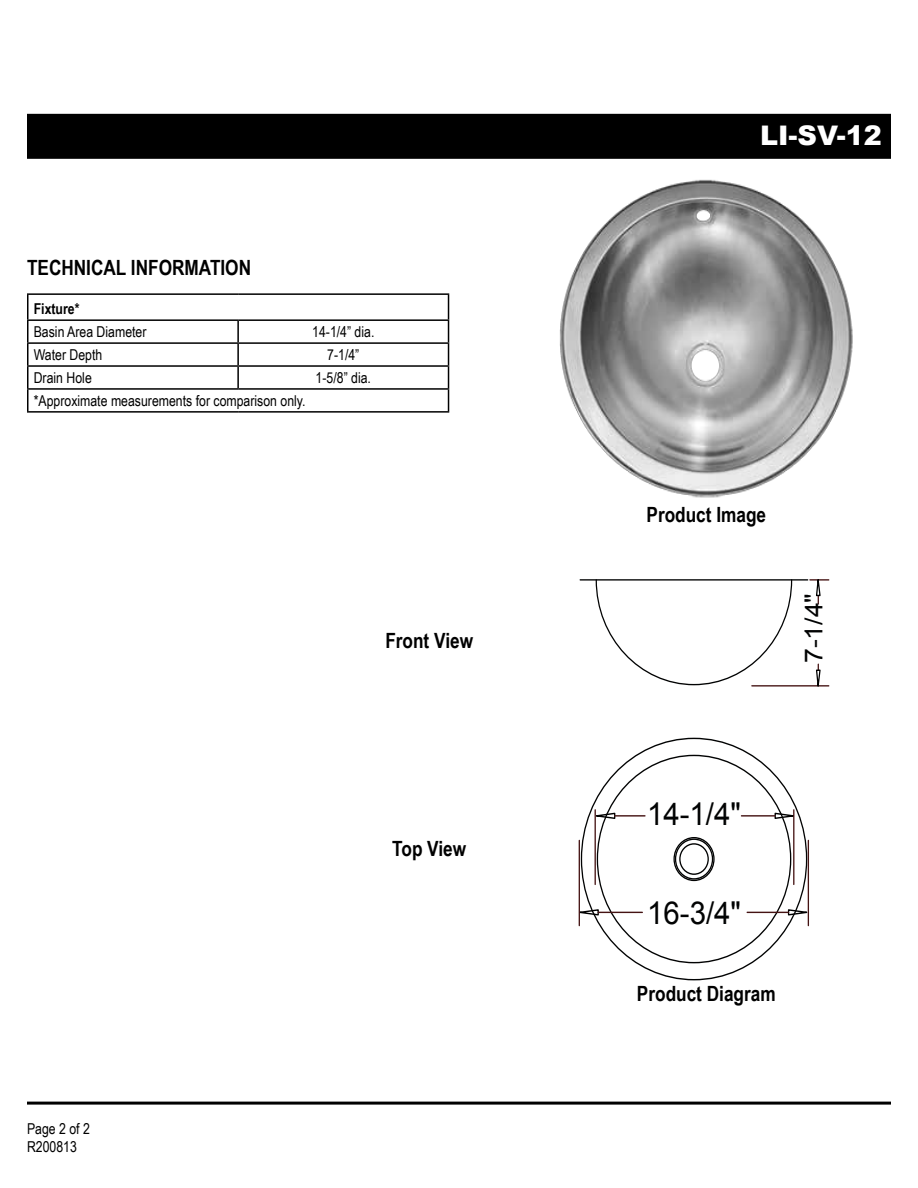
<style>
.page{position:relative;width:918px;height:1188px;background:#fff}
.page>*{position:absolute;margin:0;border:0;box-sizing:border-box;transform-origin:0 0}
.t1{font:31.5px "Arial";color:#020303;scale:.93 1}
.t2{font:900 27px "Arial";color:#fff}
.t3{font:24.9px "Arial";color:#020303;scale:1.07 1}
.t4{font:700 21px "Arial Narrow";color:#000}
.t5{font:15px/18px "Arial Narrow";color:#000}
.t6{font:700 15px "Arial Narrow";color:#000}
</style>
<div class="page">
<div style="left:27px;top:114px;width:864px;height:45px;background:#000"></div>
<hr style="left:27px;top:1102px;width:864px;height:3px;background:#000">
<img style="left:559px;top:179px;width:294px;height:319px">
<hr style="left:27px;top:293px;width:211px;height:2px;background:#000">
<hr style="left:238px;top:293px;width:211px;height:2px;background:#000">
<hr style="left:27px;top:319px;width:211px;height:2px;background:#000">
<hr style="left:238px;top:319px;width:211px;height:2px;background:#000">
<hr style="left:237px;top:321px;width:2px;height:21px;background:#000">
<hr style="left:27px;top:342px;width:211px;height:2px;background:#000">
<hr style="left:238px;top:342px;width:211px;height:2px;background:#000">
<hr style="left:237px;top:344px;width:2px;height:21px;background:#000">
<hr style="left:27px;top:365px;width:211px;height:2px;background:#000">
<hr style="left:238px;top:365px;width:211px;height:2px;background:#000">
<hr style="left:237px;top:367px;width:2px;height:21px;background:#000">
<hr style="left:27px;top:388px;width:211px;height:2px;background:#000">
<svg style="left:27px;top:295px;width:1px;height:116px"></svg>
<hr style="left:238px;top:388px;width:211px;height:2px;background:#000">
<svg style="left:448px;top:295px;width:1px;height:116px"></svg>
<hr style="left:27px;top:411px;width:211px;height:2px;background:#000">
<hr style="left:238px;top:411px;width:211px;height:2px;background:#000">
<div style="left:675px;top:839px;width:38px;height:41px;border:1px solid #020303;border-radius:50%"></div>
<div style="left:673px;top:837px;width:42px;height:44px;border:1px solid #020303;border-radius:50%"></div>
<div style="left:679px;top:843px;width:30px;height:32px;border:1px solid #020303;border-radius:50%"></div>
<svg style="left:774px;top:812px;width:21px;height:8px"></svg>
<hr style="left:741px;top:815px;width:34px;height:2px;background:#451313">
<svg style="left:596px;top:812px;width:20px;height:8px"></svg>
<hr style="left:615px;top:815px;width:30px;height:2px;background:#451313">
<svg style="left:787px;top:908px;width:21px;height:8px"></svg>
<hr style="left:747px;top:912px;width:42px;height:1px;background:#451313">
<svg style="left:580px;top:908px;width:19px;height:8px"></svg>
<hr style="left:598px;top:912px;width:44px;height:1px;background:#451313">
<hr style="left:579px;top:840px;width:1px;height:86px;background:#451313">
<hr style="left:808px;top:840px;width:1px;height:86px;background:#451313">
<hr style="left:595px;top:810px;width:1px;height:74px;background:#451313">
<hr style="left:793px;top:810px;width:1px;height:74px;background:#451313">
<hr style="left:580px;top:579px;width:228px;height:2px;background:#020303">
<svg style="left:595px;top:579px;width:198px;height:107px"></svg>
<hr style="left:752px;top:685px;width:77px;height:2px;background:#451313">
<svg style="left:815px;top:664px;width:6px;height:23px"></svg>
<svg style="left:810px;top:579px;width:19px;height:25px"></svg>
<h3 class="t4" style="left:27px;top:252px;width:226px">TECHNICAL INFORMATION</h3>
<p class="t6" style="left:34px;top:298px;width:47px">Fixture*</p>
<p class="t5" style="left:34px;top:322px;width:114px">Basin Area Diameter</p>
<p class="t5" style="left:312px;top:322px;width:64px">14-1/4” dia.</p>
<p class="t5" style="left:34px;top:345px;width:70px">Water Depth</p>
<p class="t5" style="left:327px;top:345px;width:34px">7-1/4”</p>
<p class="t5" style="left:34px;top:368px;width:60px">Drain Hole</p>
<p class="t5" style="left:316px;top:368px;width:57px">1-5/8” dia.</p>
<p class="t5" style="left:34px;top:391px;width:273px">*Approximate measurements for comparison only.</p>
<h3 class="t4" style="left:385px;top:625px;width:89px">Front View</h3>
<h3 class="t4" style="left:392px;top:833px;width:76px">Top View</h3>
<p class="t5" style="left:27px;top:1119px;width:64px">Page 2 of 2<br>R200813</p>
<h2 class="t2" style="left:760px;top:116px;width:123px">LI-SV-12</h2>
<h3 class="t4" style="left:647px;top:499px;width:121px">Product Image</h3>
<h3 class="t3" style="left:797px;top:663px;width:67px;rotate:-90deg">7-1/4"</h3>
<h1 class="t1" style="left:647px;top:794px;width:102px">14-1/4"</h1>
<h1 class="t1" style="left:647px;top:892px;width:102px">16-3/4"</h1>
<h3 class="t4" style="left:637px;top:978px;width:140px">Product Diagram</h3>
</div>
